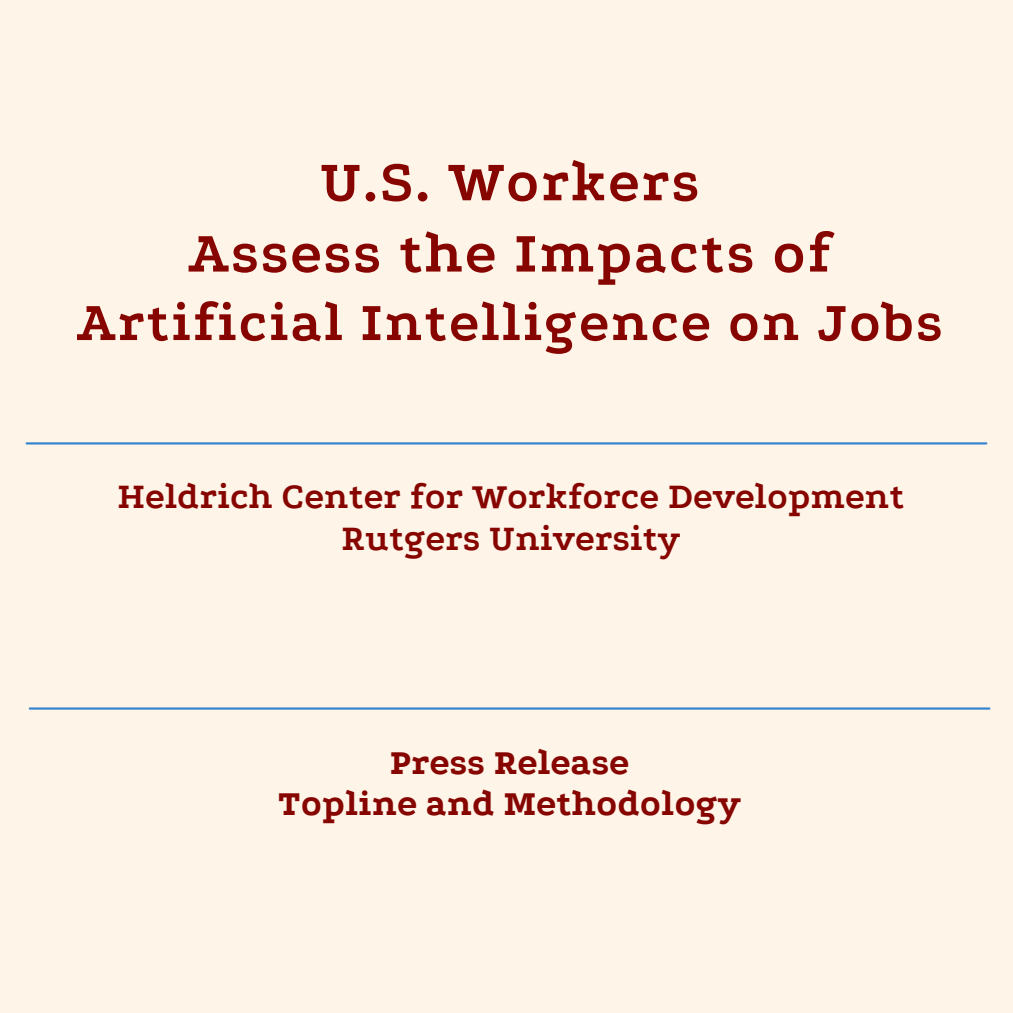
<style>
.page{position:relative;width:1013px;height:1013px;background:#fff}
.page>*{position:absolute;margin:0;border:0;box-sizing:border-box;transform-origin:0 0}
.t1{font:700 60px/71.2px "Podkova";letter-spacing:.03em;color:#860500;text-align:center}
.t2{font:700 57.5px "Podkova";letter-spacing:.03em;color:#860500}
.t3{font:700 37.5px/41.2px "Podkova";color:#860500;text-align:center}
.t4{font:800 37.5px/41.2px "Podkova";color:#860500;text-align:center}
</style>
<div class="page">
<div style="left:0;top:0;width:1012px;height:1012px;background:#fff4e8"></div>
<hr style="left:27px;top:442px;width:959px;height:2px;background:#3584cf">
<hr style="left:30px;top:707px;width:959px;height:2px;background:#3584cf">
<h1 class="t1" style="left:188px;top:146px;width:644px">U.S. Workers<br>Assess the Impacts of</h1>
<h1 class="t2" style="left:77px;top:290px;width:867px">Artificial Intelligence on Jobs</h1>
<h3 class="t3" style="left:117px;top:476px;width:788px">Heldrich Center for Workforce Development<br>Rutgers University</h3>
<h3 class="t4" style="left:278px;top:741px;width:464px">Press Release<br>Topline and Methodology</h3>
</div>
